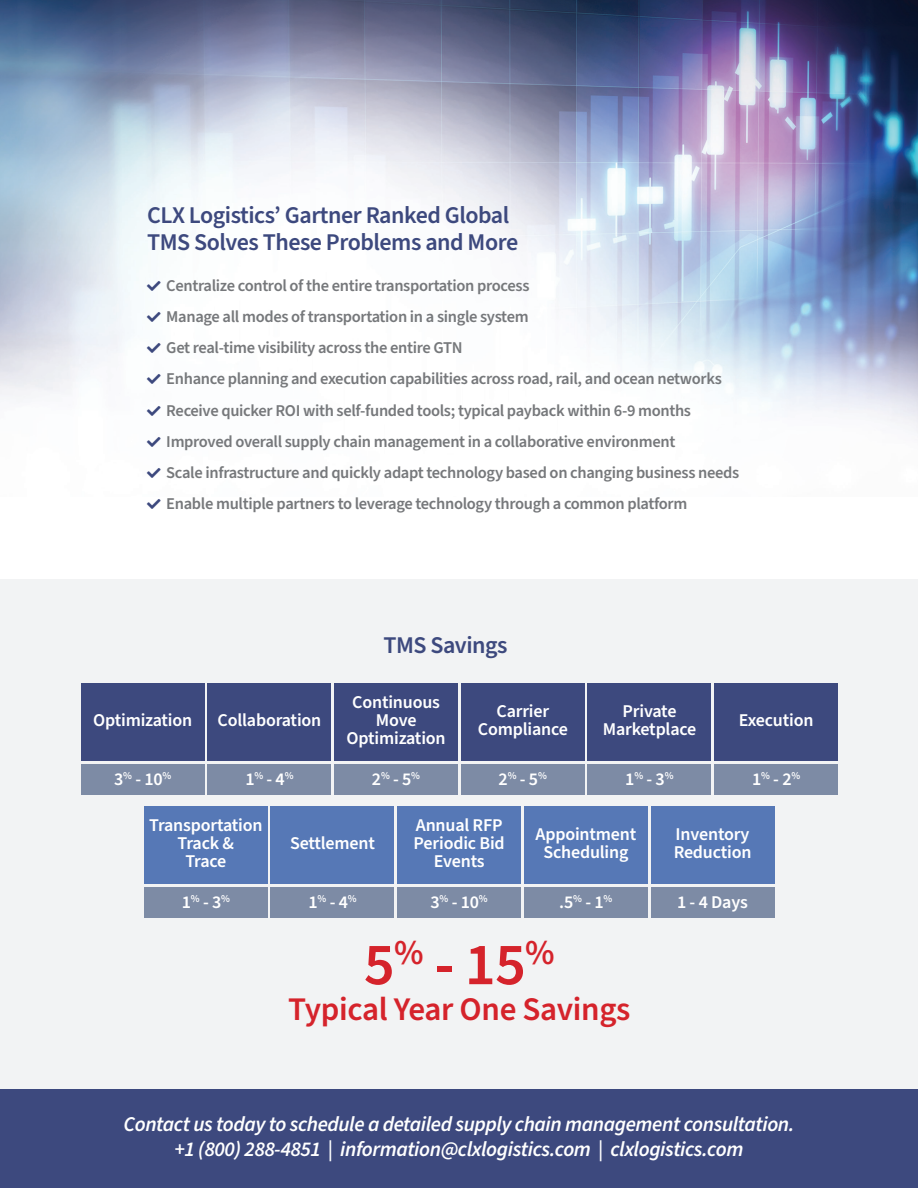
<style>
.page{position:relative;width:918px;height:1188px;background:#fff}
.page>*{position:absolute;margin:0;border:0;box-sizing:border-box;transform-origin:0 0}
.t1{font:600 60px "Source Sans Pro";color:#d5232b}
.t2{font:600 33px "Source Sans Pro";letter-spacing:-.01em;color:#d5232b}
.t3{font:600 24px/27px "Source Sans Pro";letter-spacing:-.02em;color:#3d497e}
.t4{font:italic 600 21px/25.5px "Source Sans Pro";letter-spacing:-.02em;color:#fff;text-align:center}
.t5{font:600 18px/18px "Source Sans Pro";letter-spacing:-.01em;color:#fff;text-align:center}
.t6{font:600 16.5px "Source Sans Pro";letter-spacing:-.02em;color:#76787b}
.s1{color:#3d497e}
</style>
<div class="page">
<img style="left:0;top:0;width:918px;height:434px">
<div style="left:0;top:579px;width:918px;height:523px;background:#f2f3f4"></div>
<div style="left:81px;top:683px;width:123px;height:78px;background:#3d497e"></div>
<div style="left:208px;top:683px;width:123px;height:78px;background:#3d497e"></div>
<div style="left:335px;top:683px;width:123px;height:78px;background:#3d497e"></div>
<div style="left:461px;top:683px;width:123px;height:78px;background:#3d497e"></div>
<div style="left:588px;top:683px;width:123px;height:78px;background:#3d497e"></div>
<div style="left:715px;top:683px;width:123px;height:78px;background:#3d497e"></div>
<div style="left:81px;top:764px;width:123px;height:31px;background:#7d8ba5"></div>
<div style="left:208px;top:764px;width:123px;height:31px;background:#7d8ba5"></div>
<div style="left:335px;top:764px;width:123px;height:31px;background:#7d8ba5"></div>
<div style="left:461px;top:764px;width:123px;height:31px;background:#7d8ba5"></div>
<div style="left:588px;top:764px;width:123px;height:31px;background:#7d8ba5"></div>
<div style="left:715px;top:764px;width:123px;height:31px;background:#7d8ba5"></div>
<div style="left:144px;top:806px;width:123px;height:78px;background:#5678b6"></div>
<div style="left:271px;top:806px;width:123px;height:78px;background:#5678b6"></div>
<div style="left:398px;top:806px;width:123px;height:78px;background:#5678b6"></div>
<div style="left:524px;top:806px;width:123px;height:78px;background:#5678b6"></div>
<div style="left:651px;top:806px;width:123px;height:78px;background:#5678b6"></div>
<div style="left:144px;top:887px;width:123px;height:31px;background:#7d8ba5"></div>
<div style="left:271px;top:887px;width:123px;height:31px;background:#7d8ba5"></div>
<div style="left:398px;top:887px;width:123px;height:31px;background:#7d8ba5"></div>
<div style="left:524px;top:887px;width:123px;height:31px;background:#7d8ba5"></div>
<div style="left:651px;top:887px;width:123px;height:31px;background:#7d8ba5"></div>
<div style="left:0;top:1089px;width:918px;height:99px;background:#3d497e"></div>
<svg style="left:147px;top:281px;width:14px;height:10px"></svg>
<svg style="left:147px;top:312px;width:14px;height:10px"></svg>
<svg style="left:147px;top:343px;width:14px;height:10px"></svg>
<svg style="left:147px;top:374px;width:14px;height:10px"></svg>
<svg style="left:147px;top:405px;width:14px;height:11px"></svg>
<h3 class="t3" style="left:147px;top:202px;width:373px">CLX Logistics’ Gartner Ranked Global<br>TMS Solves These Problems and More</h3>
<p class="t6" style="left:147px;top:275px;width:384px"><span class="s1">★</span> Centralize control of the entire transportation process</p>
<p class="t6" style="left:147px;top:306px;width:383px"><span class="s1">★</span> Manage all modes of transportation in a single system</p>
<p class="t6" style="left:147px;top:337px;width:317px"><span class="s1">★</span> Get real-time visibility across the entire GTN</p>
<p class="t6" style="left:147px;top:368px;width:576px"><span class="s1">★</span> Enhance planning and execution capabilities across road, rail, and ocean networks</p>
<p class="t6" style="left:147px;top:399px;width:545px"><span class="s1">★</span> Receive quicker ROI with self-funded tools; typical payback within 6-9 months</p>
<p class="t6" style="left:147px;top:430px;width:530px"><span class="s1">★</span> Improved overall supply chain management in a collaborative environment</p>
<p class="t6" style="left:147px;top:461px;width:594px"><span class="s1">★</span> Scale infrastructure and quickly adapt technology based on changing business needs</p>
<p class="t6" style="left:147px;top:493px;width:542px"><span class="s1">★</span> Enable multiple partners to leverage technology through a common platform</p>
<p class="t5" style="left:93px;top:712px;width:101px">Optimization</p>
<p class="t5" style="left:218px;top:712px;width:105px">Collaboration</p>
<h3 class="t3" style="left:383px;top:632px;width:126px">TMS Savings</h3>
<p class="t5" style="left:347px;top:694px;width:101px">Continuous<br>Move<br>Optimization</p>
<p class="t5" style="left:478px;top:703px;width:92px">Carrier<br>Compliance</p>
<p class="t5" style="left:603px;top:703px;width:95px">Private<br>Marketplace</p>
<p class="t5" style="left:739px;top:712px;width:76px">Execution</p>
<p class="t5" style="left:114px;top:771px;width:59px">3<sup>%</sup> - 10<sup>%</sup></p>
<p class="t5" style="left:245px;top:771px;width:50px">1<sup>%</sup> - 4<sup>%</sup></p>
<p class="t5" style="left:372px;top:771px;width:50px">2<sup>%</sup> - 5<sup>%</sup></p>
<p class="t5" style="left:499px;top:771px;width:50px">2<sup>%</sup> - 5<sup>%</sup></p>
<p class="t5" style="left:625px;top:771px;width:50px">1<sup>%</sup> - 3<sup>%</sup></p>
<p class="t5" style="left:752px;top:771px;width:50px">1<sup>%</sup> - 2<sup>%</sup></p>
<p class="t5" style="left:149px;top:816px;width:115px">Transportation<br>Track &amp;<br>Trace</p>
<p class="t5" style="left:290px;top:834px;width:86px">Settlement</p>
<p class="t5" style="left:414px;top:816px;width:93px">Annual RFP<br>Periodic Bid<br>Events</p>
<p class="t5" style="left:535px;top:825px;width:102px">Appointment<br>Scheduling</p>
<p class="t5" style="left:674px;top:825px;width:79px;text-align:left">Inventory<br>Reduction</p>
<p class="t5" style="left:182px;top:893px;width:50px">1<sup>%</sup> - 3<sup>%</sup></p>
<p class="t5" style="left:308px;top:893px;width:50px">1<sup>%</sup> - 4<sup>%</sup></p>
<p class="t5" style="left:431px;top:893px;width:59px">3<sup>%</sup> - 10<sup>%</sup></p>
<p class="t5" style="left:559px;top:893px;width:55px">.5<sup>%</sup> - 1<sup>%</sup></p>
<p class="t5" style="left:677px;top:893px;width:72px">1 - 4 Days</p>
<h1 class="t1" style="left:364px;top:924px;width:192px">5<sup>%</sup> - 15<sup>%</sup></h1>
<h2 class="t2" style="left:288px;top:987px;width:344px">Typical Year One Savings</h2>
<p class="t4" style="left:123px;top:1112px;width:673px">Contact us today to schedule a detailed supply chain management consultation. +1 (800) 288-4851 | information@clxlogistics.com | clxlogistics.com</p>
</div>
